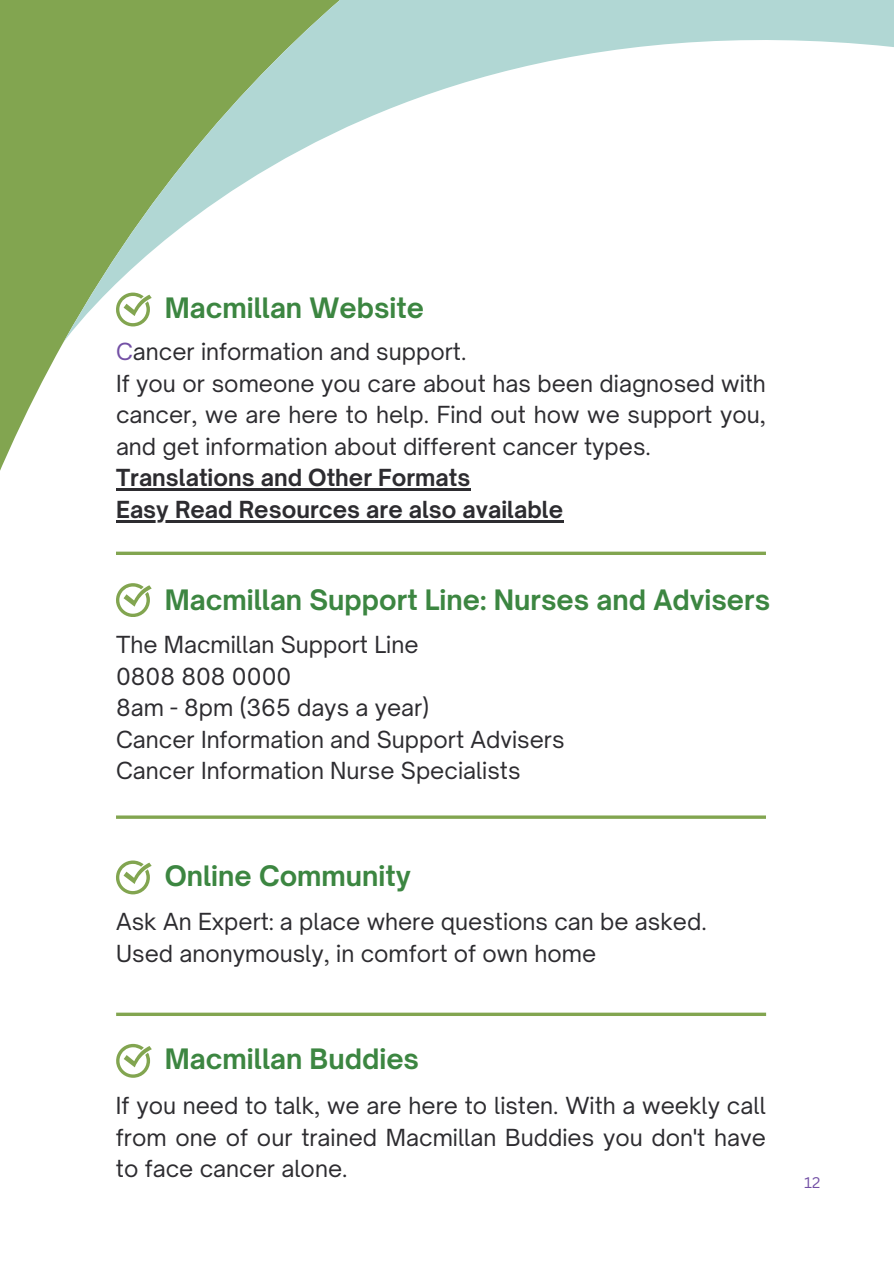
<style>
.page{position:relative;width:894px;height:1264px;background:#fff}
.page>*{position:absolute;margin:0;border:0;box-sizing:border-box;transform-origin:0 0}
.t1{font:700 27px "Open Sauce One";color:#3c8641}
.t2{font:22.5px/31.5px "Open Sauce One";color:#2d2c30}
.t3{font:700 22.5px "Open Sauce One";color:#2d2c30}
.t4{font:15px "Canva Sans";color:#7350a5}
.s1{color:#7350a5}
.s2{font-weight:700}
</style>
<div class="page">
<svg style="left:0;top:0;width:64px;height:471px;background:#94b269"></svg>
<svg style="left:63px;top:0;width:830px;height:342px"></svg>
<svg style="left:116px;top:551px;width:649px;height:4px;background:#95b36b"></svg>
<hr style="left:116px;top:815px;width:649px;height:3px;background:#82a550">
<hr style="left:116px;top:488px;width:354px;height:3px;background:#2d2c30">
<hr style="left:116px;top:520px;width:447px;height:2px;background:#2d2c30">
<svg style="left:116px;top:292px;width:36px;height:34px"></svg>
<svg style="left:116px;top:583px;width:36px;height:34px"></svg>
<svg style="left:116px;top:860px;width:36px;height:34px"></svg>
<svg style="left:116px;top:1043px;width:36px;height:34px"></svg>
<svg style="left:116px;top:1012px;width:649px;height:4px;background:#95b36b"></svg>
<h1 class="t1" style="left:165px;top:291px;width:261px">Macmillan Website</h1>
<p class="t2" style="left:116px;top:336px;width:651px"><span class="s1">C</span>ancer information and support.<br>If you or someone you care about has been diagnosed with cancer, we are here to help. Find out how we support you, and get information about different cancer types.<br><span class="s2">Translations and Other Formats</span></p>
<p class="t3" style="left:116px;top:495px;width:448px">Easy Read Resources are also available</p>
<h2 class="t1" style="left:165px;top:582px;width:607px">Macmillan Support Line: Nurses and Advisers</h2>
<p class="t2" style="left:116px;top:628px;width:450px">The Macmillan Support Line<br>0808 808 0000<br>8am - 8pm (365 days a year)<br>Cancer Information and Support Advisers<br>Cancer Information Nurse Specialists</p>
<p class="t1" style="left:165px;top:859px;width:248px">Online Community</p>
<h1 class="t2" style="left:116px;top:906px;width:592px">Ask An Expert: a place where questions can be asked.<br>Used anonymously, in comfort of own home</h1>
<h2 class="t1" style="left:165px;top:1042px;width:256px">Macmillan Buddies</h2>
<p class="t2" style="left:116px;top:1089px;width:651px;text-align:justify">If you need to talk, we are here to listen. With a weekly call from one of our trained Macmillan Buddies you don't have to face cancer alone.</p>
<p class="t4" style="left:804px;top:1172px;width:18px">12</p>
</div>
